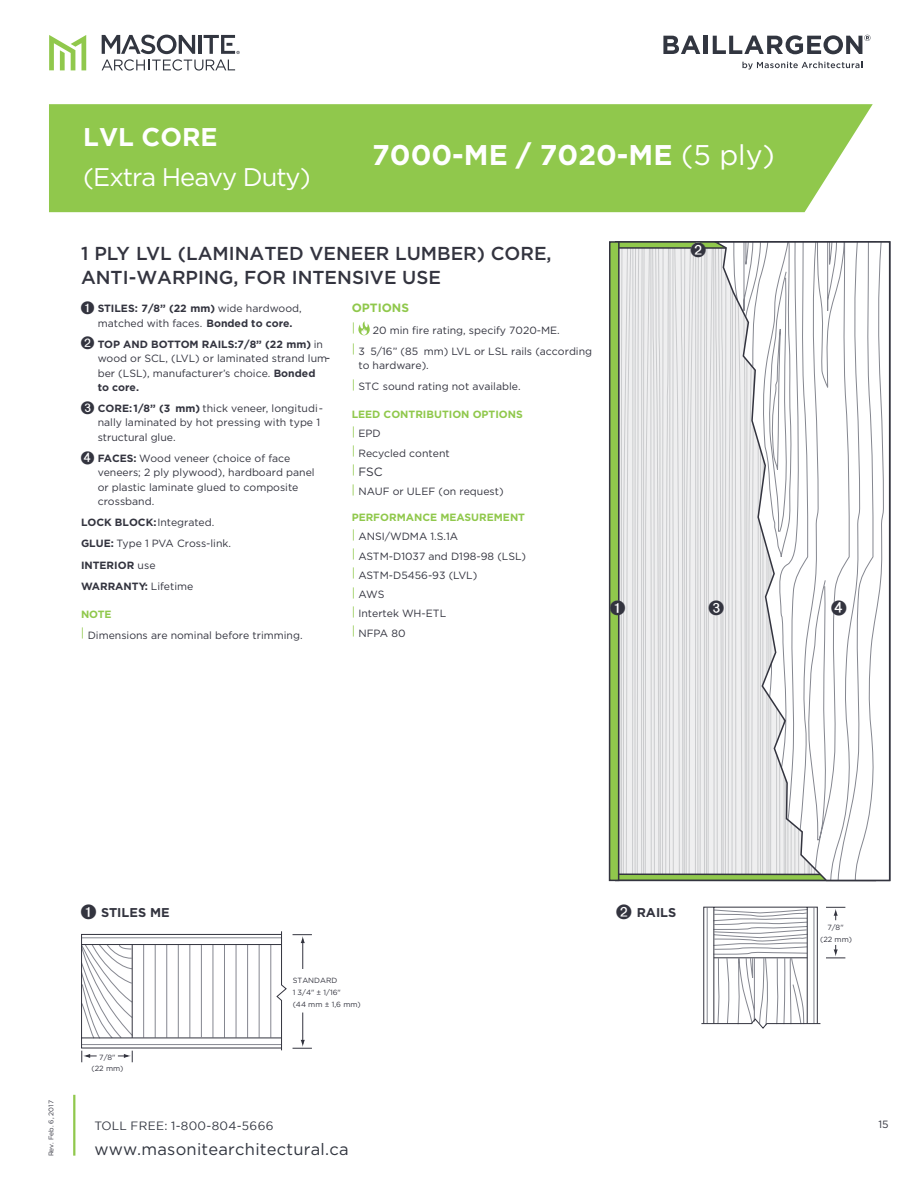
<style>
.page{position:relative;width:918px;height:1188px;background:#fff}
.page>*{position:absolute;margin:0;border:0;box-sizing:border-box;transform-origin:0 0}
.t1{font:700 28.5px "Gotham";color:#fff}
.t2{font:25.5px "Gotham";letter-spacing:-.04em;color:#fff}
.t3{font:700 25.5px "Gotham";color:#fff}
.t4{font:500 18.75px/24px "Gotham";color:#33343f}
.t5{font:17.25px "Digits";color:#33343f}
.t6{font:16.5px "Gotham";letter-spacing:.015em;color:#323640}
.t7{font:700 12.75px "Gotham";color:#33343f}
.t8{font:12px "Gotham";letter-spacing:.025em;color:#323640}
.t9{font:700 12px "Gotham";color:#90c84c}
.t10{font:12px "Gotham";color:#33343f}
.t11{font:12px "Gotham";color:#90c84c}
.t12{font:10.5px/14.4px "Gotham";color:#33343f}
.t13{font:700 10.5px/14.4px "Gotham";color:#33343f}
.t14{font:700 10.5px/19.2px "Gotham";color:#90c84c}
.t15{font:7.5px/11.7px "Gotham";color:#33343f;text-align:center}
.t16{font:6.75px "Gotham";color:#33343f}
.s1{font-weight:400}
.s2{font-family:"Digits";font-weight:400;font-size:15px}
.s3{font-family:"Digits";font-size:15px}
.s4{font-weight:700}
.s5{font-weight:700;color:#90c84c}
.s6{font-size:12px;color:#90c84c}
.s7{font-weight:400;font-size:12px}
.s8{font-weight:400;color:#33343f}
.s9{color:#90c84c}
.s10{font-family:"Digits";font-weight:400;font-size:17.25px}
</style>
<div class="page">
<svg style="left:620px;top:249px;width:90px;height:625px;fill:#e9e9ea"></svg>
<div style="left:616px;top:242px;width:259px;height:6px;background:#90c84c"></div>
<div style="left:615px;top:241px;width:261px;height:8px;border:2px solid #33343f"></div>
<div style="left:616px;top:874px;width:259px;height:6px;background:#90c84c"></div>
<div style="left:615px;top:874px;width:261px;height:7px;border:2px solid #33343f"></div>
<div style="left:610px;top:242px;width:9px;height:638px;background:#90c84c"></div>
<div style="left:609px;top:241px;width:11px;height:640px;border:2px solid #33343f"></div>
<svg style="left:710px;top:241px;width:180px;height:640px"></svg>
<svg style="left:701px;top:907px;width:144px;height:122px"></svg>
<hr style="left:302px;top:1013px;width:1px;height:31px;background:#33343f">
<hr style="left:302px;top:939px;width:1px;height:30px;background:#33343f">
<svg style="left:293px;top:934px;width:19px;height:9px"></svg>
<svg style="left:293px;top:1040px;width:19px;height:9px"></svg>
<svg style="left:81px;top:931px;width:206px;height:131px"></svg>
<hr style="left:132px;top:945px;width:1px;height:93px;background:#33343f">
<svg style="left:358px;top:321px;width:12px;height:14px"></svg>
<div style="left:691px;top:243px;width:14px;height:14px;background:#fff;border-radius:50%"></div>
<div style="left:709px;top:601px;width:14px;height:14px;background:#fff;border-radius:50%"></div>
<div style="left:832px;top:601px;width:14px;height:14px;background:#fff;border-radius:50%"></div>
<div style="left:610px;top:601px;width:15px;height:14px;background:#fff;border-radius:50%"></div>
<svg style="left:49px;top:35px;width:37px;height:35px"></svg>
<svg style="left:102px;top:35px;width:138px;height:36px"></svg>
<div style="left:49px;top:104px;width:824px;height:108px;background:#90c84c"></div>
<hr style="left:73px;top:1095px;width:2px;height:61px;background:#90c84c">
<svg style="left:663px;top:36px;width:37px;height:18px"></svg>
<hr style="left:704px;top:36px;width:4px;height:18px;background:#323640">
<svg style="left:713px;top:35px;width:158px;height:19px"></svg>
<svg style="left:742px;top:62px;width:120px;height:8px"></svg>
<h2 class="t3" style="left:83px;top:122px;width:136px">LVL CORE</h2>
<h2 class="t2" style="left:83px;top:161px;width:229px">(Extra Heavy Duty)</h2>
<h1 class="t1" style="left:372px;top:136px;width:404px">7000-ME / 7020-ME <span class="s1">(5 ply)</span></h1>
<h3 class="t4" style="left:81px;top:241px;width:472px">1 PLY LVL (LAMINATED VENEER LUMBER) CORE,<br>ANTI-WARPING, FOR INTENSIVE USE</h3>
<p class="t13" style="left:98px;top:301px;width:205px;text-indent:-17px"><span class="s2">A</span> STILES: 7/8” (22 mm) <span class="s1">wide hardwood, matched with faces.</span> Bonded to core.</p>
<p class="t12" style="left:98px;top:337px;width:234px;text-indent:-17px"><span class="s3">B</span> <span class="s4">TOP AND BOTTOM RAILS:7/8” (22 mm)</span> in wood or SCL, (LVL) or laminated strand lum&shy;ber (LSL), manufacturer’s choice. <span class="s4">Bonded<br>to core.</span></p>
<p class="t12" style="left:98px;top:401px;width:227px;text-indent:-17px"><span class="s3">C</span> <span class="s4">CORE: 1/8” (3 mm)</span> thick veneer, longitudi - nally laminated by hot pressing with type 1 structural glue.</p>
<p class="t12" style="left:98px;top:451px;width:218px;text-indent:-17px"><span class="s3">D</span> <span class="s4">FACES:</span> Wood veneer (choice of face veneers; 2 ply plywood), hardboard panel or plastic laminate glued to composite crossband.</p>
<p class="t12" style="left:81px;top:512px;width:152px;line-height:21.1px"><span class="s4">LOCK BLOCK:</span> Integrated.<br><span class="s4">GLUE:</span> Type 1 PVA Cross-link.<br><span class="s4">INTERIOR</span> use<br><span class="s4">WARRANTY:</span> Lifetime</p>
<p class="t12" style="left:81px;top:603px;width:223px;line-height:21.1px"><span class="s5">NOTE<br></span><span class="s6">|</span> Dimensions are nominal before trimming.</p>
<p class="t9" style="left:352px;top:300px;width:59px">OPTIONS</p>
<p class="t11" style="left:352px;top:320px;width:5px">|</p>
<p class="t12" style="left:352px;top:319px;width:242px;line-height:20.9px;text-indent:21px">20 min fire rating, specify 7020-ME.<br><span class="s6">|</span> 3 5/16” (85 mm) LVL or LSL rails (according</p>
<p class="t12" style="left:352px;top:355px;width:171px;line-height:21.1px;text-indent:7px">to hardware).<br><span class="s6">|</span> STC sound rating not available.</p>
<p class="t14" style="left:352px;top:405px;width:173px">LEED CONTRIBUTION OPTIONS <span class="s7">|</span> <span class="s8">EPD<br></span><span class="s7">|</span> <span class="s8">Recycled content</span></p>
<p class="t10" style="left:352px;top:464px;width:33px"><span class="s9">|</span> FSC</p>
<p class="t12" style="left:352px;top:484px;width:153px"><span class="s6">|</span> NAUF or ULEF (on request)</p>
<p class="t12" style="left:352px;top:508px;width:176px;line-height:19.2px"><span class="s5">PERFORMANCE MEASUREMENT </span><span class="s6">|</span> ANSI/WDMA 1.S.1A<br><span class="s6">|</span> ASTM-D1037 and D198-98 (LSL) <span class="s6">|</span> ASTM-D5456-93 (LVL)<br><span class="s6">|</span> AWS<br><span class="s6">|</span> Intertek WH-ETL<br><span class="s6">|</span> NFPA 80</p>
<h3 class="t5" style="left:691px;top:240px;width:17px">B</h3>
<h3 class="t5" style="left:610px;top:598px;width:17px">A</h3>
<h3 class="t5" style="left:709px;top:598px;width:17px">C</h3>
<h3 class="t5" style="left:832px;top:598px;width:17px">D</h3>
<p class="t16" style="left:47px;top:1156px;width:58px;rotate:-90deg">Rev. Feb. 6, 2017</p>
<p class="t7" style="left:81px;top:904px;width:90px"><span class="s10">A</span> STILES ME</p>
<p class="t7" style="left:616px;top:904px;width:61px"><span class="s10">B</span> RAILS</p>
<p class="t15" style="left:92px;top:1051px;width:34px">7/8"<br>(22 mm)</p>
<p class="t15" style="left:293px;top:975px;width:70px;text-align:left">STANDARD<br>1 3/4" ± 1/16"<br>(44 mm ± 1,6 mm)</p>
<p class="t8" style="left:94px;top:1119px;width:181px">TOLL FREE: 1-800-804-5666</p>
<h3 class="t6" style="left:94px;top:1139px;width:256px">www.masonitearchitectural.ca</h3>
<p class="t15" style="left:820px;top:922px;width:34px">7/8"<br>(22 mm)</p>
<p class="t12" style="left:878px;top:1117px;width:12px">15</p>
</div>
